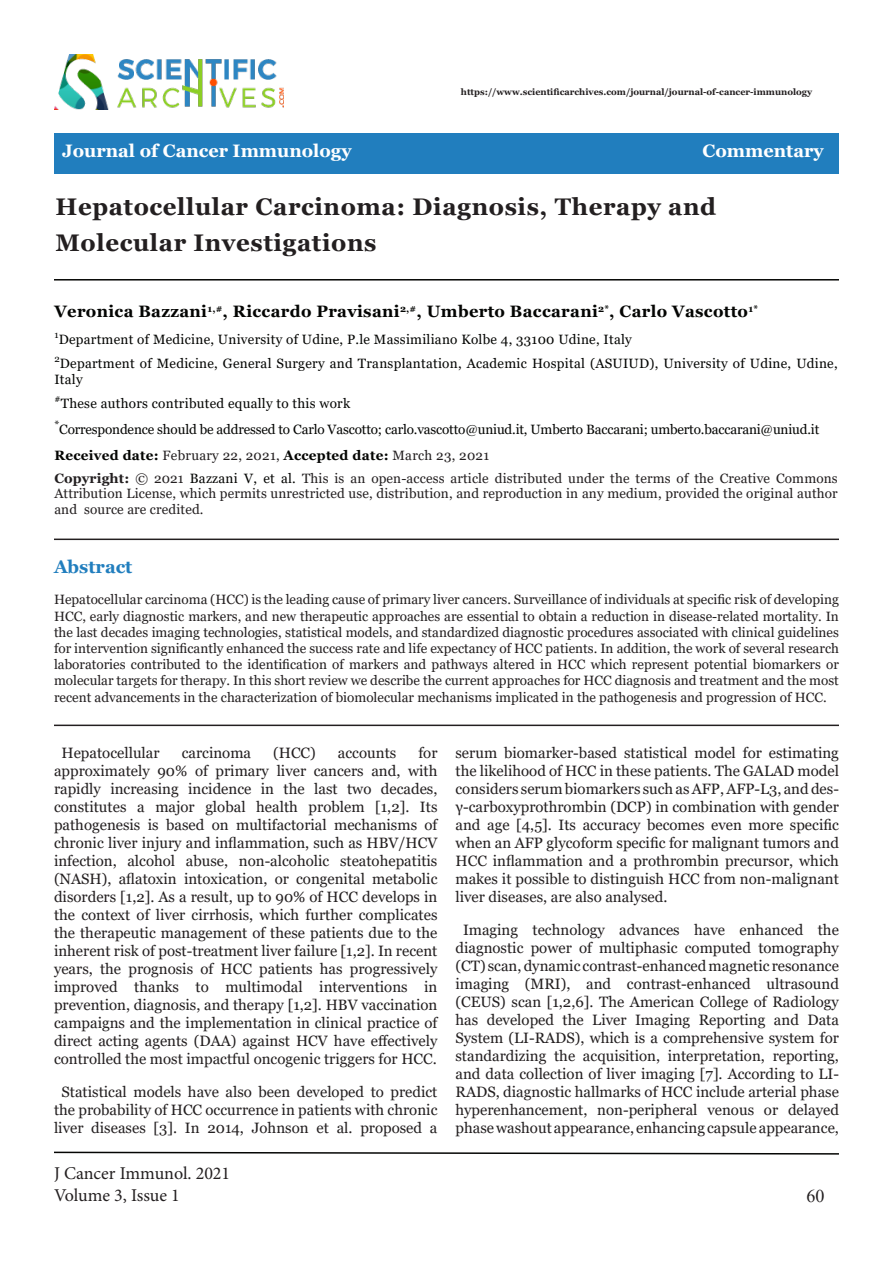
<style>
.page{position:relative;width:893px;height:1263px;background:#fff}
.page>*{position:absolute;margin:0;border:0;box-sizing:border-box;transform-origin:0 0}
.t1{font:700 24px/36px "Georgia";letter-spacing:.025em;color:#231f20}
.t2{font:700 18px "Georgia";color:#fff}
.t3{font:18px/21.6px "Minion Pro";letter-spacing:-.005em;color:#231f20}
.t4{font:700 18px "Georgia";color:#217ebe}
.t5{font:18px "Times New Roman";color:#231f20}
.t6{font:700 16.5px "Georgia";letter-spacing:.02em;color:#040503}
.t7{font:15px/18px "Georgia";color:#231f20;text-align:justify}
.t8{font:13.5px/16.2px "Georgia";letter-spacing:.01em;color:#231f20;text-align:justify}
.t9{font:13.5px/16.2px "Georgia";letter-spacing:.02em;color:#040503}
.t10{font:13.5px "Georgia";letter-spacing:-.01em;color:#040503}
.t11{font:700 9px "Georgia";color:#231f20}
.s1{font-weight:700;color:#040503}
.s2{font-weight:700}
.s3{color:#040503}
</style>
<div class="page">
<div style="left:54px;top:134px;width:785px;height:40px;background:#217ebe"></div>
<img style="left:54px;top:54px;width:229px;height:55px">
<hr style="left:54px;top:539px;width:785px;height:1px;background:#231f20">
<svg style="left:54px;top:1151px;width:785px;height:4px"></svg>
<hr style="left:54px;top:279px;width:785px;height:2px;background:#040503">
<hr style="left:54px;top:725px;width:785px;height:1px;background:#231f20">
<p class="t11" style="left:461px;top:87px;width:353px">https://www.scientificarchives.com/journal/journal-of-cancer-immunology</p>
<p class="t2" style="left:62px;top:139px;width:291px">Journal of Cancer Immunology</p>
<p class="t2" style="left:703px;top:139px;width:122px">Commentary</p>
<p class="t1" style="left:56px;top:188px;width:662px">Hepatocellular Carcinoma: Diagnosis, Therapy and<br>Molecular Investigations</p>
<p class="t6" style="left:54px;top:301px;width:705px">Veronica Bazzani<sup>1,#</sup>, Riccardo Pravisani<sup>2,#</sup>, Umberto Baccarani<sup>2*</sup>, Carlo Vascotto<sup>1*</sup></p>
<p class="t9" style="left:54px;top:331px;width:579px"><sup>1</sup>Department of Medicine, University of Udine, P.le Massimiliano Kolbe 4, 33100 Udine, Italy</p>
<p class="t9" style="left:54px;top:355px;width:785px"><sup>2</sup>Department of Medicine, General Surgery and Transplantation, Academic Hospital (ASUIUD), University of Udine, Udine,<br>Italy</p>
<p class="t9" style="left:54px;top:395px;width:297px"><sup>#</sup>These authors contributed equally to this work</p>
<p class="t10" style="left:54px;top:421px;width:766px"><sup>*</sup>Correspondence should be addressed to Carlo Vascotto; carlo.vascotto@uniud.it, Umberto Baccarani; umberto.baccarani@uniud.it</p>
<p class="t8" style="left:54px;top:448px;width:436px"><span class="s1">Received date:</span> February 22, 2021, <span class="s1">Accepted date:</span> March 23, 2021</p>
<p class="t8" style="left:54px;top:471px;width:785px;line-height:15.6px"><span class="s2">Copyright:</span> © 2021 <span class="s3">Bazzani V, et al.</span> This is an open-access article distributed under the terms of the Creative Commons Attribution License, which permits unrestricted use, distribution, and reproduction in any medium, provided the original author and source are credited.</p>
<p class="t4" style="left:54px;top:555px;width:80px">Abstract</p>
<p class="t8" style="left:54px;top:592px;width:786px">Hepatocellular carcinoma (HCC) is the leading cause of primary liver cancers. Surveillance of individuals at specific risk of developing HCC, early diagnostic markers, and new therapeutic approaches are essential to obtain a reduction in disease-related mortality. In the last decades imaging technologies, statistical models, and standardized diagnostic procedures associated with clinical guidelines for intervention significantly enhanced the success rate and life expectancy of HCC patients. In addition, the work of several research laboratories contributed to the identification of markers and pathways altered in HCC which represent potential biomarkers or molecular targets for therapy. In this short review we describe the current approaches for HCC diagnosis and treatment and the most recent advancements in the characterization of biomolecular mechanisms implicated in the pathogenesis and progression of HCC.</p>
<p class="t7" style="left:54px;top:744px;width:385px;text-indent:364px">for approximately 90% of primary liver cancers and, with rapidly increasing incidence in the last two decades, constitutes a major global health problem [1,2]. Its pathogenesis is based on multifactorial mechanisms of chronic liver injury and inflammation, such as HBV/HCV infection, alcohol abuse, non-alcoholic steatohepatitis (NASH), aflatoxin intoxication, or congenital metabolic disorders [1,2]. As a result, up to 90% of HCC develops in the context of liver cirrhosis, which further complicates the therapeutic management of these patients due to the inherent risk of post-treatment liver failure [1,2]. In recent years, the prognosis of HCC patients has progressively improved thanks to multimodal interventions in prevention, diagnosis, and therapy [1,2]. HBV vaccination campaigns and the implementation in clinical practice of direct acting agents (DAA) against HCV have effectively controlled the most impactful oncogenic triggers for HCC.</p>
<p class="t7" style="left:54px;top:1083px;width:385px;text-align:center">Statistical models have also been developed to predict the probability of HCC occurrence in patients with chronic liver diseases [3]. In 2014, Johnson et al. proposed a</p>
<p class="t7" style="left:62px;top:744px;width:100px">Hepatocellular</p>
<p class="t7" style="left:182px;top:744px;width:71px">carcinoma</p>
<p class="t7" style="left:273px;top:744px;width:44px">(HCC)</p>
<p class="t7" style="left:338px;top:744px;width:60px">accounts</p>
<p class="t3" style="left:54px;top:1163px;width:178px">J Cancer Immunol. 2021<br>Volume 3, Issue 1</p>
<p class="t7" style="left:455px;top:744px;width:385px">serum biomarker-based statistical model for estimating the likelihood of HCC in these patients. The GALAD model considers serum biomarkers such as AFP, AFP-L3, and des&shy;γ-carboxyprothrombin (DCP) in combination with gender and age [4,5]. Its accuracy becomes even more specific when an AFP glycoform specific for malignant tumors and HCC inflammation and a prothrombin precursor, which makes it possible to distinguish HCC from non-malignant liver diseases, are also analysed.</p>
<p class="t7" style="left:455px;top:921px;width:385px;text-align:center">Imaging technology advances have enhanced the diagnostic power of multiphasic computed tomography (CT) scan, dynamic contrast-enhanced magnetic resonance imaging (MRI), and contrast-enhanced ultrasound (CEUS) scan [1,2,6]. The American College of Radiology has developed the Liver Imaging Reporting and Data System (LI-RADS), which is a comprehensive system for standardizing the acquisition, interpretation, reporting, and data collection of liver imaging [7]. According to LI-RADS, diagnostic hallmarks of HCC include arterial phase hyperenhancement, non-peripheral venous or delayed phase washout appearance, enhancing capsule appearance,</p>
<p class="t5" style="left:806px;top:1183px;width:19px">60</p>
</div>
